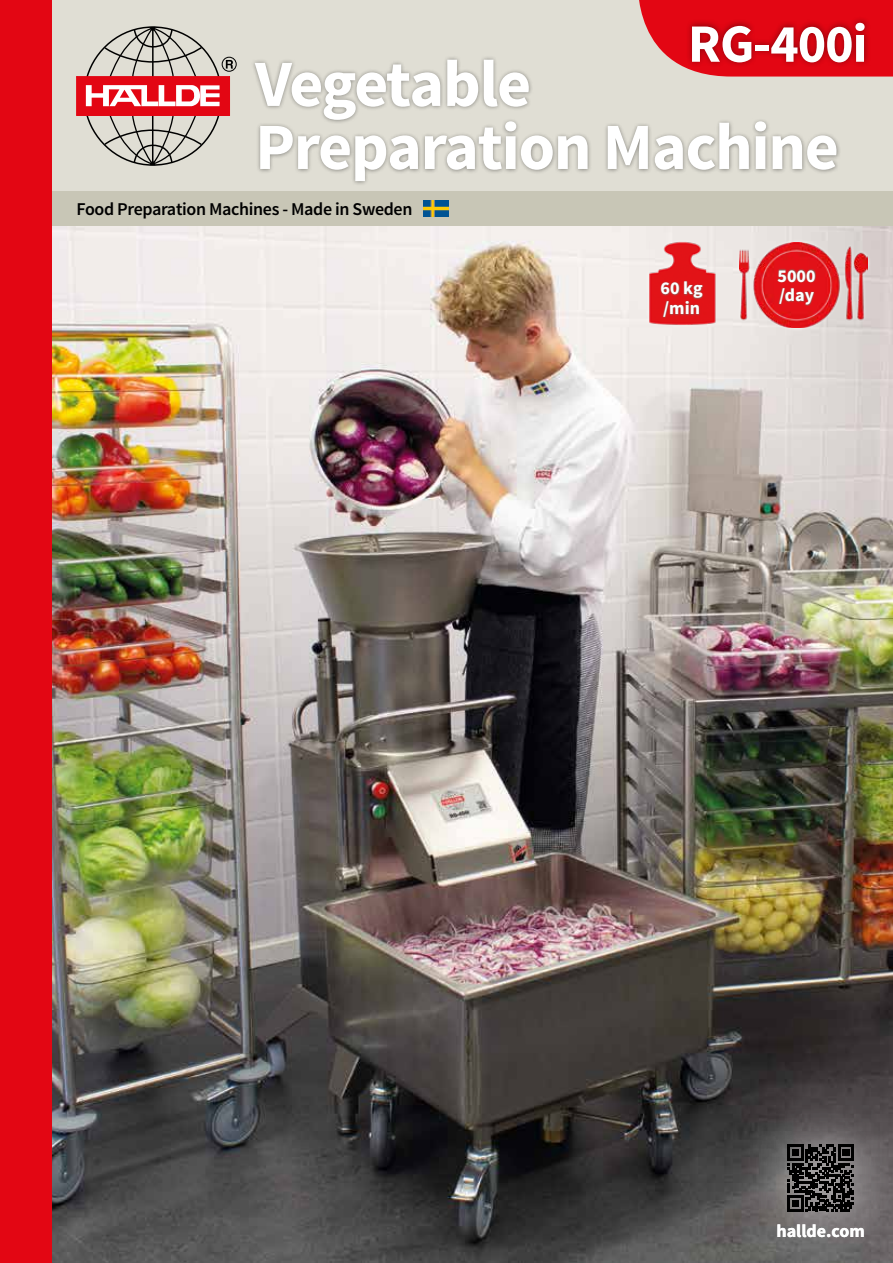
<style>
.page{position:relative;width:893px;height:1263px;background:#fff}
.page>*{position:absolute;margin:0;border:0;box-sizing:border-box;transform-origin:0 0}
.t1{font:700 66px/63px "Source Sans Pro";letter-spacing:-.02em;color:#fff}
.t2{font:700 54px "Source Sans Pro";letter-spacing:-.02em;color:#fff}
.t3{font:600 18px "Source Sans Pro";letter-spacing:-.02em;color:#000}
.t4{font:700 18px/19.5px "Source Sans Pro";color:#fff}
</style>
<div class="page">
<img style="left:51px;top:225px;width:842px;height:1038px">
<div style="left:47px;top:0;width:846px;height:191px;background:#e0ded4"></div>
<div style="left:47px;top:191px;width:846px;height:34px;background:#c8c6b6"></div>
<img style="left:423px;top:201px;width:26px;height:16px">
<div style="left:222px;top:57px;width:15px;height:15px;border:1px solid #000;border-radius:50%"></div>
<svg style="left:78px;top:26px;width:155px;height:140px"></svg>
<div style="left:0;top:0;width:51px;height:1263px;background:#e30613"></div>
<div style="left:646px;top:239px;width:72px;height:88px;background:#f0ebe8"></div>
<img style="left:649px;top:242px;width:67px;height:83px">
<div style="left:736px;top:239px;width:135px;height:92px;background:#fff;opacity:.75"></div>
<img style="left:739px;top:242px;width:128px;height:85px">
<svg style="left:639px;top:0;width:254px;height:77px;background:#e21521"></svg>
<div style="left:686px;top:16px;width:185px;height:53px;background:#000;opacity:.4"></div>
<div style="left:712px;top:1068px;width:181px;height:195px;background:#fff;opacity:.8"></div>
<svg style="left:787px;top:1144px;width:67px;height:67px;background:#323031"></svg>
<svg style="left:660px;top:280px;width:44px;height:38px;background:#c32e2d"></svg>
<svg style="left:776px;top:268px;width:40px;height:38px;background:#c22e30"></svg>
<div style="left:250px;top:55px;width:591px;height:130px;background:#000;opacity:.4"></div>
<h2 class="t2" style="left:688px;top:9px;width:181px">RG-400i</h2>
<h1 class="t1" style="left:255px;top:55px;width:585px">Vegetable<br>Preparation Machine</h1>
<p class="t3" style="left:77px;top:198px;width:337px">Food Preparation Machines - Made in Sweden</p>
<p class="t4" style="left:661px;top:279px;width:44px">60 kg /min</p>
<p class="t4" style="left:778px;top:267px;width:40px">5000 /day</p>
<p class="t4" style="left:776px;top:1222px;width:90px">hallde.com</p>
</div>
